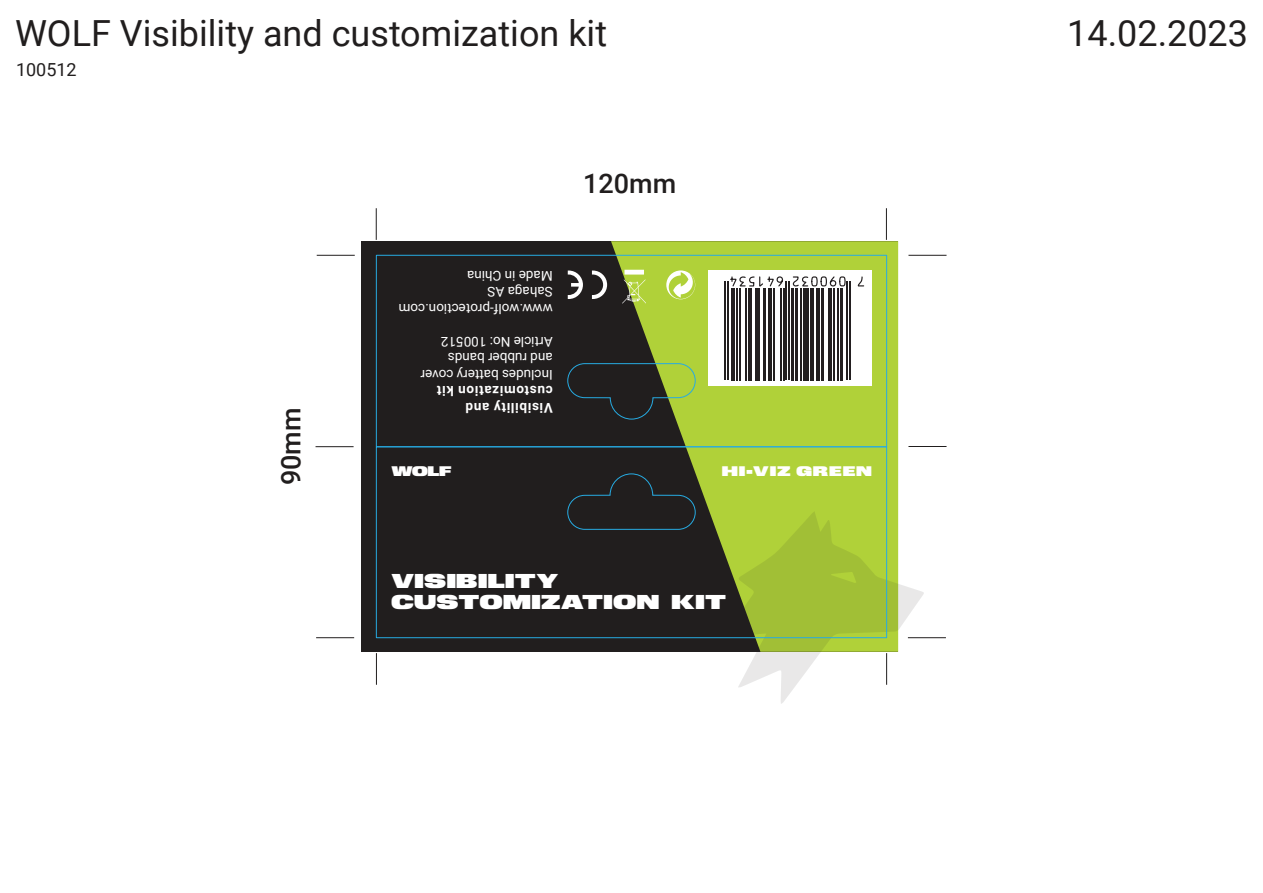
<style>
.page{position:relative;width:1263px;height:893px;background:#fff}
.page>*{position:absolute;margin:0;border:0;box-sizing:border-box;transform-origin:0 0}
.t1{font:36px "Roboto";color:#211e1e}
.t2{font:500 27px "Roboto";color:#211e1e}
.t3{font:expanded 19.5px/21px "Tempel Grotesk";letter-spacing:.05em;color:#fff}
.t4{font:18px "Roboto";color:#211e1e}
.t5{font:13.5px/16.5px "Roboto";color:#fff}
.t6{font:expanded 13.5px "Tempel Grotesk";letter-spacing:.1em;color:#fff}
.t7{font:700 13.5px/16.5px "Roboto";letter-spacing:.05em;color:#fff}
.t8{font:expanded 12px "Tempel Grotesk";letter-spacing:.1em;color:#fff}
</style>
<div class="page">
<div style="left:361px;top:241px;width:537px;height:411px;background:#211e1e"></div>
<svg style="left:611px;top:241px;width:287px;height:398px;fill:#b0d139"></svg>
<svg style="left:723px;top:511px;width:201px;height:193px"></svg>
<svg style="left:666px;top:270px;width:29px;height:29px"></svg>
<svg style="left:622px;top:270px;width:24px;height:34px"></svg>
<svg style="left:592px;top:271px;width:15px;height:28px"></svg>
<svg style="left:568px;top:271px;width:15px;height:28px"></svg>
<div style="left:708px;top:270px;width:164px;height:116px;background:#fff"></div>
<svg style="left:728px;top:281px;width:119px;height:100px"></svg>
<hr style="left:849px;top:281px;width:2px;height:99px;background:#231f20">
<hr style="left:847px;top:281px;width:1px;height:99px;background:#231f20">
<hr style="left:840px;top:288px;width:3px;height:92px;background:#231f20">
<hr style="left:837px;top:288px;width:2px;height:92px;background:#231f20">
<hr style="left:833px;top:288px;width:2px;height:92px;background:#231f20">
<hr style="left:828px;top:288px;width:4px;height:92px;background:#231f20">
<hr style="left:821px;top:288px;width:3px;height:92px;background:#231f20">
<hr style="left:819px;top:288px;width:1px;height:92px;background:#231f20">
<hr style="left:816px;top:288px;width:1px;height:92px;background:#231f20">
<svg style="left:809px;top:288px;width:4px;height:92px"></svg>
<div style="left:803px;top:288px;width:5px;height:92px;background:#231f20"></div>
<hr style="left:800px;top:288px;width:1px;height:92px;background:#231f20">
<hr style="left:795px;top:288px;width:2px;height:92px;background:#231f20">
<hr style="left:791px;top:288px;width:2px;height:92px;background:#231f20">
<hr style="left:788px;top:281px;width:1px;height:99px;background:#231f20">
<hr style="left:785px;top:281px;width:2px;height:99px;background:#231f20">
<hr style="left:783px;top:288px;width:1px;height:92px;background:#231f20">
<hr style="left:780px;top:288px;width:1px;height:92px;background:#231f20">
<hr style="left:773px;top:288px;width:2px;height:92px;background:#231f20">
<hr style="left:768px;top:288px;width:4px;height:92px;background:#231f20">
<hr style="left:763px;top:288px;width:2px;height:92px;background:#231f20">
<hr style="left:758px;top:288px;width:2px;height:92px;background:#231f20">
<hr style="left:755px;top:288px;width:1px;height:92px;background:#231f20">
<hr style="left:748px;top:288px;width:4px;height:92px;background:#231f20">
<hr style="left:746px;top:288px;width:1px;height:92px;background:#231f20">
<hr style="left:743px;top:288px;width:1px;height:92px;background:#231f20">
<hr style="left:736px;top:288px;width:2px;height:92px;background:#231f20">
<svg style="left:730px;top:288px;width:4px;height:92px"></svg>
<hr style="left:727px;top:281px;width:1px;height:99px;background:#231f20">
<hr style="left:724px;top:281px;width:2px;height:99px;background:#231f20">
<svg style="left:729px;top:247px;width:136px;height:40px"></svg>
<svg style="left:567px;top:363px;width:129px;height:57px"></svg>
<div style="left:376px;top:255px;width:511px;height:192px;border:1px solid #27abe2"></div>
<svg style="left:567px;top:473px;width:129px;height:57px"></svg>
<div style="left:376px;top:446px;width:511px;height:192px;border:1px solid #27abe2"></div>
<hr style="left:376px;top:208px;width:1px;height:32px;background:#211e1e">
<hr style="left:886px;top:208px;width:1px;height:32px;background:#211e1e">
<hr style="left:317px;top:255px;width:38px;height:1px;background:#211e1e">
<hr style="left:316px;top:446px;width:38px;height:1px;background:#211e1e">
<hr style="left:908px;top:255px;width:38px;height:1px;background:#211e1e">
<hr style="left:908px;top:446px;width:38px;height:1px;background:#211e1e">
<hr style="left:886px;top:653px;width:1px;height:32px;background:#211e1e">
<hr style="left:376px;top:653px;width:1px;height:32px;background:#211e1e">
<hr style="left:908px;top:637px;width:38px;height:1px;background:#211e1e">
<hr style="left:316px;top:637px;width:38px;height:1px;background:#211e1e">
<h1 class="t1" style="left:15px;top:8px;width:594px">WOLF Visibility and customization kit</h1>
<h3 class="t4" style="left:16px;top:57px;width:62px">100512</h3>
<h2 class="t2" style="left:272px;top:485px;width:79px;rotate:-90deg">90mm</h2>
<p class="t5" style="left:553px;top:317px;width:156px;rotate:-180deg">www.wolf-protection.com<br>Sahaga AS<br>Made in China</p>
<p class="t5" style="left:553px;top:383px;width:134px;rotate:-180deg">Includes battery cover and rubber bands<br>Article No: 100515</p>
<p class="t5" style="left:449px;top:350px;width:9px;rotate:-180deg">3</p>
<p class="t5" style="left:449px;top:350px;width:9px;rotate:-180deg">4</p>
<p class="t5" style="left:449px;top:350px;width:9px;rotate:-180deg">2</p>
<p class="t5" style="left:449px;top:350px;width:9px;rotate:-180deg">1</p>
<p class="t7" style="left:553px;top:416px;width:117px;rotate:-180deg">Visibility and customization kit</p>
<h2 class="t2" style="left:583px;top:165px;width:94px">120mm</h2>
<p class="t6" style="left:391px;top:463px;width:61px">WOLF</p>
<p class="t6" style="left:749px;top:463px;width:124px">FIREBRICK</p>
<p class="t6" style="left:708px;top:463px;width:165px">WOLF YELLOW</p>
<p class="t6" style="left:722px;top:463px;width:151px">HI-VIZ GREEN</p>
<p class="t8" style="left:713px;top:463px;width:160px">MIDNIGHT BLUE</p>
<p class="t8" style="left:718px;top:463px;width:155px">ELECTRIC PINK</p>
<h3 class="t3" style="left:391px;top:573px;width:336px">VISIBILITY<br>CUSTOMIZATION KIT</h3>
<h1 class="t1" style="left:1067px;top:8px;width:182px">14.02.2023</h1>
</div>
